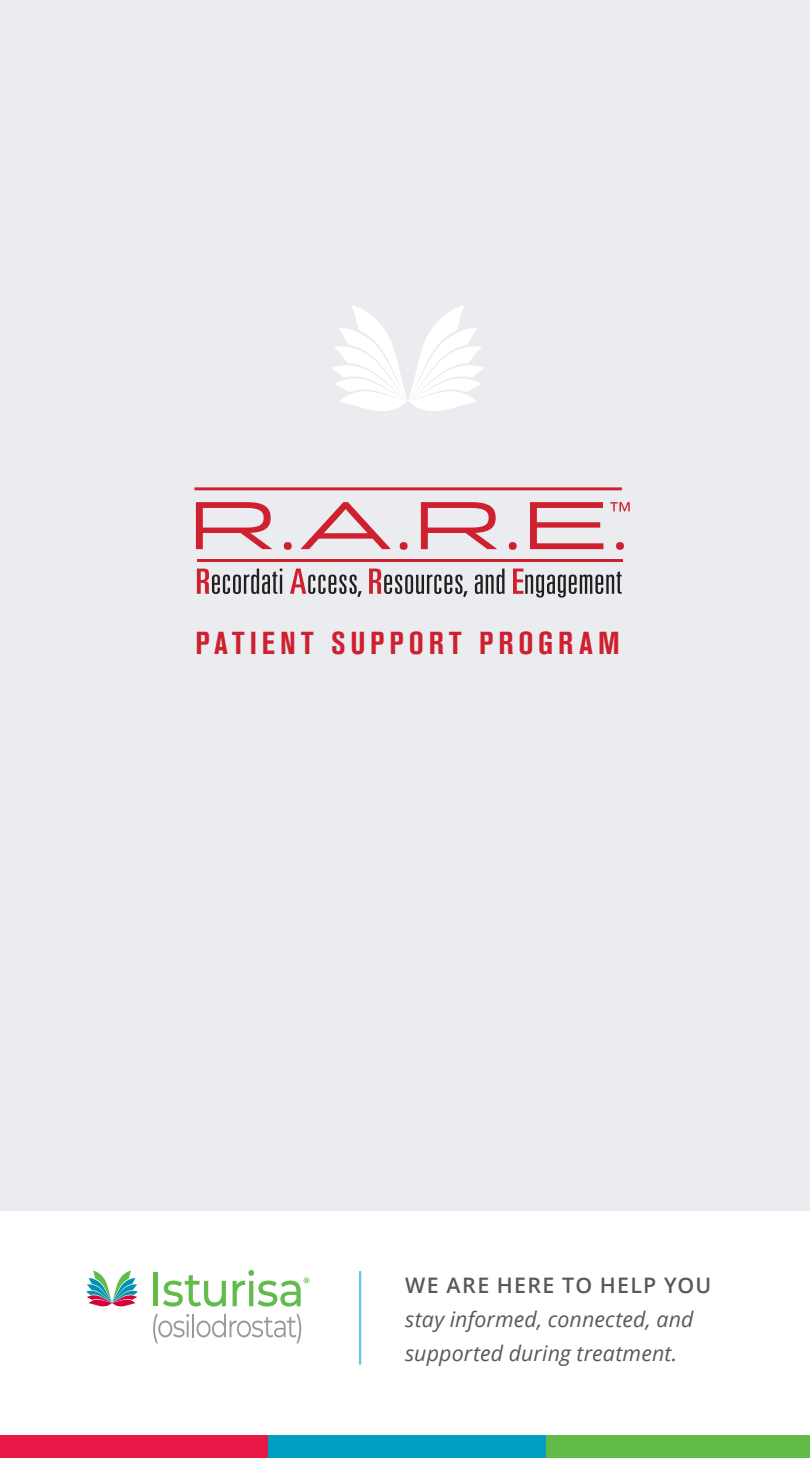
<style>
.page{position:relative;width:810px;height:1458px;background:#fff}
.page>*{position:absolute;margin:0;border:0;box-sizing:border-box;transform-origin:0 0}
.t1{font:700 condensed 31.5px "Akzidenz Grotesk BE";letter-spacing:.155em;color:#cf202f}
.t2{font:italic 21.38px/33.8px "Open Sans";letter-spacing:.005em;color:#58595b}
.t3{font:600 21.38px "Open Sans";letter-spacing:.06em;color:#58595b}
</style>
<div class="page">
<div style="left:0;top:0;width:810px;height:1210px;background:#eaecef"></div>
<div style="left:0;top:1435px;width:270px;height:23px;background:#e71746"></div>
<div style="left:268px;top:1435px;width:287px;height:23px;background:#009ec2"></div>
<div style="left:546px;top:1435px;width:264px;height:23px;background:#62bb46"></div>
<hr style="left:195px;top:487px;width:427px;height:3px;background:#cf202f">
<hr style="left:359px;top:1271px;width:2px;height:94px;background:#66c5da">
<svg style="left:86px;top:1270px;width:52px;height:37px"></svg>
<hr style="left:154px;top:1273px;width:4px;height:33px;background:#61bc4b">
<svg style="left:163px;top:1275px;width:63px;height:32px"></svg>
<svg style="left:153px;top:1314px;width:36px;height:29px"></svg>
<hr style="left:192px;top:1314px;width:2px;height:23px;background:#98989a">
<svg style="left:197px;top:1314px;width:104px;height:29px"></svg>
<svg style="left:233px;top:1270px;width:76px;height:37px"></svg>
<svg style="left:332px;top:305px;width:152px;height:106px"></svg>
<hr style="left:197px;top:559px;width:425px;height:3px;background:#cf2030">
<svg style="left:197px;top:569px;width:85px;height:25px"></svg>
<svg style="left:290px;top:569px;width:72px;height:28px"></svg>
<svg style="left:369px;top:569px;width:98px;height:28px"></svg>
<svg style="left:475px;top:569px;width:30px;height:25px"></svg>
<svg style="left:513px;top:569px;width:109px;height:29px"></svg>
<svg style="left:196px;top:502px;width:76px;height:47px"></svg>
<div style="left:284px;top:542px;width:8px;height:8px;background:#cf2030;border-radius:50%"></div>
<svg style="left:301px;top:502px;width:90px;height:47px"></svg>
<div style="left:400px;top:542px;width:8px;height:8px;background:#cf2030;border-radius:50%"></div>
<svg style="left:421px;top:502px;width:76px;height:47px"></svg>
<div style="left:509px;top:542px;width:8px;height:8px;background:#cf2030;border-radius:50%"></div>
<svg style="left:530px;top:502px;width:73px;height:47px"></svg>
<div style="left:616px;top:542px;width:8px;height:8px;background:#cf2030;border-radius:50%"></div>
<svg style="left:610px;top:502px;width:20px;height:9px"></svg>
<h1 class="t1" style="left:195px;top:625px;width:426px">PATIENT SUPPORT PROGRAM</h1>
<p class="t3" style="left:405px;top:1271px;width:308px">WE ARE HERE TO HELP YOU</p>
<p class="t2" style="left:405px;top:1302px;width:290px">stay informed, connected, and supported during treatment.</p>
</div>
